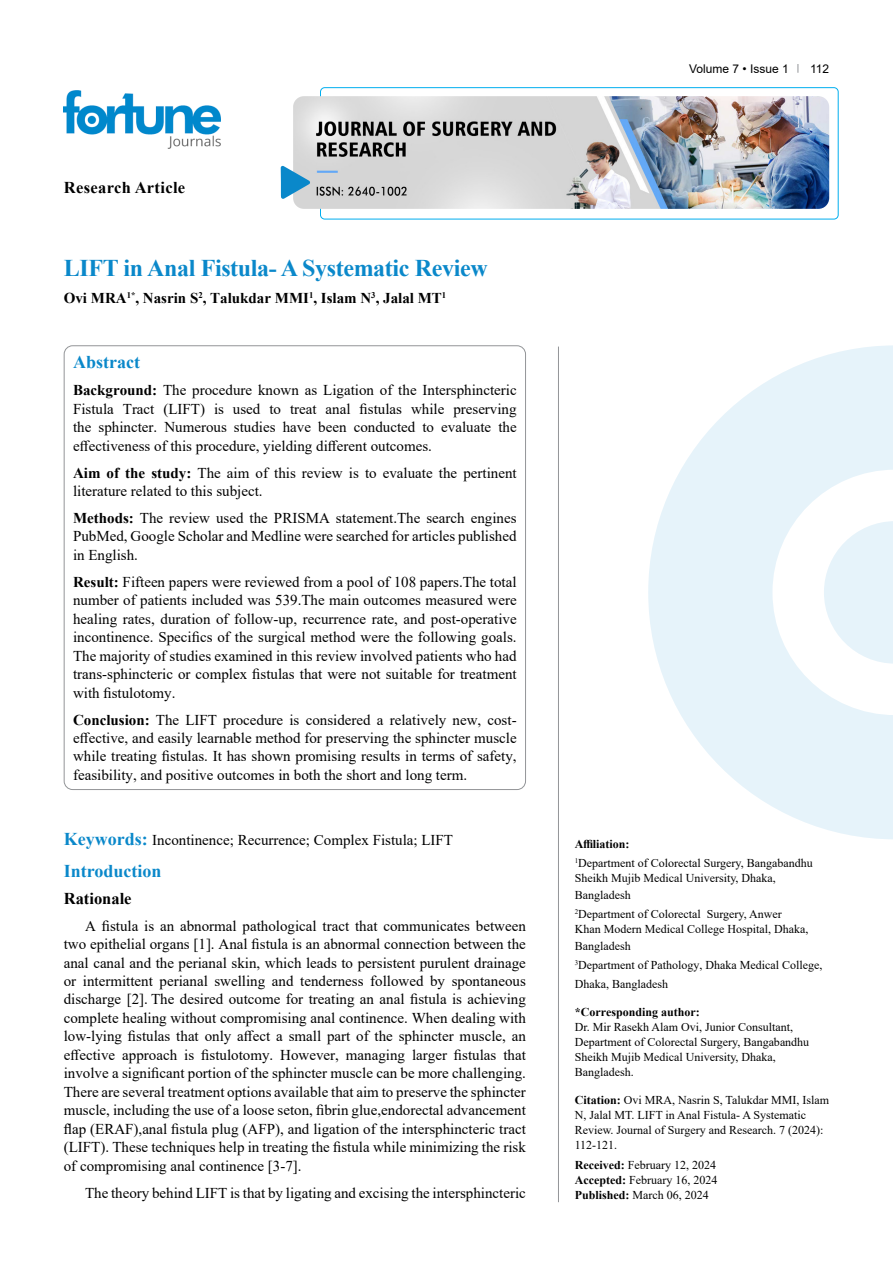
<style>
.page{position:relative;width:893px;height:1263px;background:#fff}
.page>*{position:absolute;margin:0;border:0;box-sizing:border-box;transform-origin:0 0}
.t1{font:700 24px "Times New Roman";letter-spacing:-.015em;color:#0a88ca}
.t2{font:700 18px "Times New Roman";color:#0a88ca}
.t3{font:700 16.5px "Times New Roman";letter-spacing:.02em;color:#000}
.t4{font:700 16.5px "Times New Roman";color:#000}
.t5{font:15px/18.5px "Times New Roman";color:#000;text-align:justify}
.t6{font:700 15px "Times New Roman";color:#000}
.t7{font:12px/15px "Times New Roman";color:#000}
.t8{font:700 12px "Times New Roman";color:#000}
.t9{font:12px "Arial";color:#000}
.s1{font-weight:700}
.s2{font-weight:700;font-size:18px;color:#0a88ca}
</style>
<div class="page">
<div style="left:320px;top:87px;width:518px;height:132px;border:1px solid #00aeef;border-radius:4px"></div>
<img style="left:64px;top:90px;width:157px;height:59px">
<img style="left:293px;top:96px;width:536px;height:113px">
<svg style="left:281px;top:166px;width:29px;height:33px"></svg>
<hr style="left:558px;top:347px;width:1px;height:855px;background:#939598">
<svg style="left:648px;top:345px;width:245px;height:494px;fill:#e6f3fa"></svg>
<svg style="left:824px;top:521px;width:69px;height:143px"></svg>
<p class="t3" style="left:64px;top:175px;width:123px">Research Article</p>
<h1 class="t1" style="left:64px;top:251px;width:425px">LIFT in Anal Fistula- A Systematic Review</h1>
<p class="t6" style="left:64px;top:287px;width:384px">Ovi MRA<sup>1*</sup>, Nasrin S<sup>2</sup>, Talukdar MMI<sup>1</sup>, Islam N<sup>3</sup>, Jalal MT<sup>1</sup></p>
<p class="t2" style="left:73px;top:349px;width:68px">Abstract</p>
<p class="t5" style="left:73px;top:381px;width:445px"><span class="s1">Background:</span> The procedure known as Ligation of the Intersphincteric Fistula Tract (LIFT) is used to treat anal fistulas while preserving the sphincter. Numerous studies have been conducted to evaluate the effectiveness of this procedure, yielding different outcomes.</p>
<p class="t5" style="left:73px;top:463px;width:445px"><span class="s1">Aim of the study:</span> The aim of this review is to evaluate the pertinent literature related to this subject.</p>
<p class="t5" style="left:73px;top:508px;width:445px"><span class="s1">Methods:</span> The review used the PRISMA statement.The search engines PubMed, Google Scholar and Medline were searched for articles published in English.</p>
<p class="t5" style="left:73px;top:572px;width:445px"><span class="s1">Result:</span> Fifteen papers were reviewed from a pool of 108 papers.The total number of patients included was 539.The main outcomes measured were healing rates, duration of follow-up, recurrence rate, and post-operative incontinence. Specifics of the surgical method were the following goals.<br>The majority of studies examined in this review involved patients who had trans-sphincteric or complex fistulas that were not suitable for treatment with fistulotomy.</p>
<p class="t5" style="left:73px;top:710px;width:445px"><span class="s1">Conclusion:</span> The LIFT procedure is considered a relatively new, cost&shy;effective, and easily learnable method for preserving the sphincter muscle while treating fistulas. It has shown promising results in terms of safety, feasibility, and positive outcomes in both the short and long term.</p>
<p class="t5" style="left:64px;top:830px;width:391px"><span class="s2">Keywords:</span> Incontinence; Recurrence; Complex Fistula; LIFT</p>
<p class="t2" style="left:64px;top:858px;width:99px">Introduction</p>
<p class="t4" style="left:64px;top:886px;width:69px">Rationale</p>
<p class="t5" style="left:64px;top:916px;width:464px;text-indent:21px">A fistula is an abnormal pathological tract that communicates between two epithelial organs [1]. Anal fistula is an abnormal connection between the anal canal and the perianal skin, which leads to persistent purulent drainage or intermittent perianal swelling and tenderness followed by spontaneous discharge [2]. The desired outcome for treating an anal fistula is achieving complete healing without compromising anal continence. When dealing with low-lying fistulas that only affect a small part of the sphincter muscle, an effective approach is fistulotomy. However, managing larger fistulas that involve a significant portion of the sphincter muscle can be more challenging.<br>There are several treatment options available that aim to preserve the sphincter muscle, including the use of a loose seton, fibrin glue,endorectal advancement flap (ERAF),anal fistula plug (AFP), and ligation of the intersphincteric tract (LIFT). These techniques help in treating the fistula while minimizing the risk of compromising anal continence [3-7].</p>
<p class="t5" style="left:85px;top:1183px;width:442px">The theory behind LIFT is that by ligating and excising the intersphincteric</p>
<p class="t9" style="left:689px;top:60px;width:101px">Volume 7 • Issue 1</p>
<p class="t9" style="left:810px;top:60px;width:21px">112</p>
<p class="t7" style="left:575px;top:834px;width:240px;line-height:18.5px"><span class="s1">Affiliation:<br></span><sup>1</sup>Department of Colorectal Surgery, Bangabandhu</p>
<p class="t7" style="left:575px;top:869px;width:203px;line-height:17px">Sheikh Mujib Medical University, Dhaka,<br>Bangladesh</p>
<p class="t7" style="left:575px;top:905px;width:235px;line-height:15.6px"><sup>2</sup>Department of Colorectal Surgery, Anwer<br>Khan Modern Medical College Hospital, Dhaka,</p>
<p class="t7" style="left:575px;top:936px;width:249px;line-height:19px">Bangladesh<br><sup>3</sup>Department of Pathology, Dhaka Medical College,<br>Dhaka, Bangladesh</p>
<p class="t8" style="left:575px;top:1003px;width:127px">*Corresponding author:</p>
<p class="t7" style="left:575px;top:1019px;width:236px">Dr. Mir Rasekh Alam Ovi, Junior Consultant, Department of Colorectal Surgery, Bangabandhu Sheikh Mujib Medical University, Dhaka, Bangladesh.</p>
<p class="t7" style="left:575px;top:1092px;width:256px"><span class="s1">Citation:</span> Ovi MRA, Nasrin S, Talukdar MMI, Islam N, Jalal MT. LIFT in Anal Fistula- A Systematic Review. Journal of Surgery and Research. 7 (2024):<br>112-121.</p>
<p class="t7" style="left:575px;top:1157px;width:144px;text-align:justify"><span class="s1">Received:</span> February 12, 2024<br><span class="s1">Accepted:</span> February 16, 2024<br><span class="s1">Published:</span> March 06, 2024</p>
</div>
